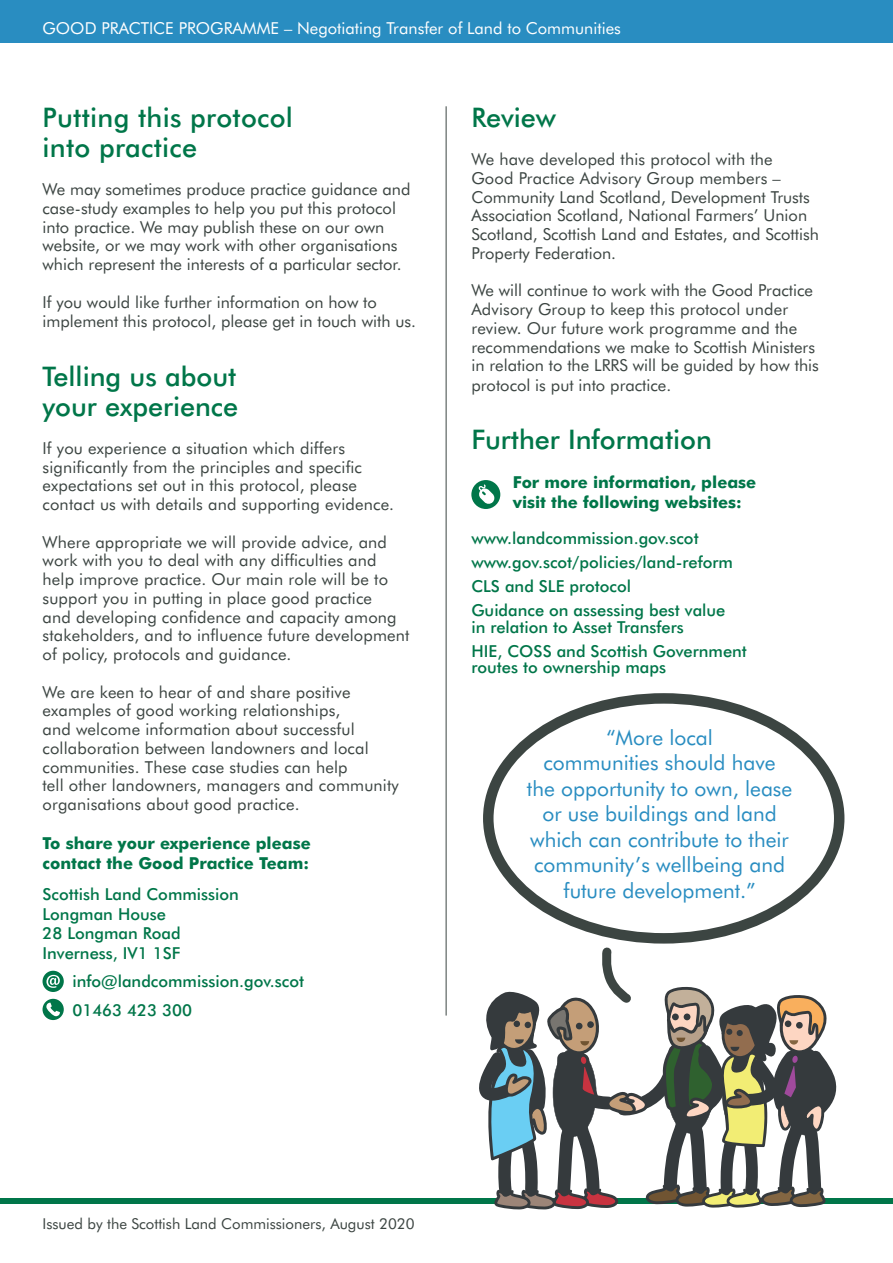
<style>
.page{position:relative;width:893px;height:1263px;background:#fff}
.page>*{position:absolute;margin:0;border:0;box-sizing:border-box;transform-origin:0 0}
.t1{font:500 27px/30px "Futura BT";color:#007649}
.t2{font:21px/25.5px "Futura BT";color:#298dc1;text-align:center}
.t3{font:16.5px/18.8px "Futura BT";letter-spacing:.01em;color:#3c4542}
.t4{font:500 16.5px/24px "Futura BT";color:#007649}
.t5{font:700 16.5px/19.5px "Futura BT";color:#007649}
.t6{font:16.5px "Futura BT";color:#fff}
.t7{font:15px "Futura BT";color:#3c4542}
</style>
<div class="page">
<svg style="left:471px;top:480px;width:29px;height:29px"></svg>
<svg style="left:43px;top:999px;width:21px;height:21px"></svg>
<svg style="left:43px;top:971px;width:21px;height:21px"></svg>
<hr style="left:446px;top:106px;width:1px;height:909px;background:#3c4542">
<div style="left:0;top:0;width:893px;height:43px;background:#298dc1"></div>
<div style="left:483px;top:693px;width:361px;height:250px;border:10px solid #3c4542;border-radius:50%"></div>
<div style="left:0;top:1198px;width:893px;height:5px;background:#007649"></div>
<svg style="left:478px;top:943px;width:360px;height:266px"></svg>
<p class="t6" style="left:43px;top:18px;width:580px">GOOD PRACTICE PROGRAMME – Negotiating Transfer of Land to Communities</p>
<h1 class="t1" style="left:43px;top:102px;width:252px">Putting this protocol into practice</h1>
<p class="t3" style="left:43px;top:180px;width:370px">We may sometimes produce practice guidance and case-study examples to help you put this protocol into practice. We may publish these on our own website, or we may work with other organisations which represent the interests of a particular sector.</p>
<p class="t3" style="left:43px;top:292px;width:375px;line-height:19.5px">If you would like further information on how to implement this protocol, please get in touch with us.</p>
<h1 class="t1" style="left:43px;top:361px;width:197px">Telling us about your experience</h1>
<p class="t3" style="left:43px;top:439px;width:353px">If you experience a situation which differs significantly from the principles and specific expectations set out in this protocol, please contact us with details and supporting evidence.</p>
<p class="t3" style="left:43px;top:532px;width:368px">Where appropriate we will provide advice, and work with you to deal with any difficulties and help improve practice. Our main role will be to support you in putting in place good practice<br>and developing confidence and capacity among stakeholders, and to influence future development of policy, protocols and guidance.</p>
<p class="t3" style="left:43px;top:682px;width:358px">We are keen to hear of and share positive examples of good working relationships,<br>and welcome information about successful collaboration between landowners and local communities. These case studies can help<br>tell other landowners, managers and community organisations about good practice.</p>
<p class="t5" style="left:43px;top:833px;width:270px">To share your experience please contact the Good Practice Team:</p>
<p class="t4" style="left:43px;top:884px;width:198px;line-height:19.5px">Scottish Land Commission<br>Longman House<br>28 Longman Road<br>Inverness, IV1 1SF</p>
<p class="t4" style="left:72px;top:967px;width:233px;line-height:28.5px">info@landcommission.gov.scot<br>01463 423 300</p>
<h1 class="t1" style="left:471px;top:102px;width:86px">Review</h1>
<p class="t3" style="left:471px;top:150px;width:349px">We have developed this protocol with the<br>Good Practice Advisory Group members – Community Land Scotland, Development Trusts Association Scotland, National Farmers’ Union Scotland, Scottish Land and Estates, and Scottish Property Federation.</p>
<p class="t3" style="left:471px;top:281px;width:349px">We will continue to work with the Good Practice Advisory Group to keep this protocol under review. Our future work programme and the recommendations we make to Scottish Ministers in relation to the LRRS will be guided by how this protocol is put into practice.</p>
<h1 class="t1" style="left:471px;top:425px;width:242px">Further Information</h1>
<p class="t5" style="left:513px;top:473px;width:245px">For more information, please visit the following websites:</p>
<p class="t4" style="left:471px;top:526px;width:263px">www.landcommission.gov.scot www.gov.scot/policies/land-reform<br>CLS and SLE protocol<br>Guidance on assessing best value</p>
<p class="t4" style="left:471px;top:614px;width:277px">in relation to Asset Transfers<br>HIE, COSS and Scottish Government</p>
<p class="t4" style="left:471px;top:655px;width:196px">routes to ownership maps</p>
<p class="t2" style="left:527px;top:724px;width:267px">“More local<br>communities should have the opportunity to own, lease or use buildings and land which can contribute to their community’s wellbeing and future development.”</p>
<p class="t7" style="left:43px;top:1215px;width:374px">Issued by the Scottish Land Commissioners, August 2020</p>
</div>
